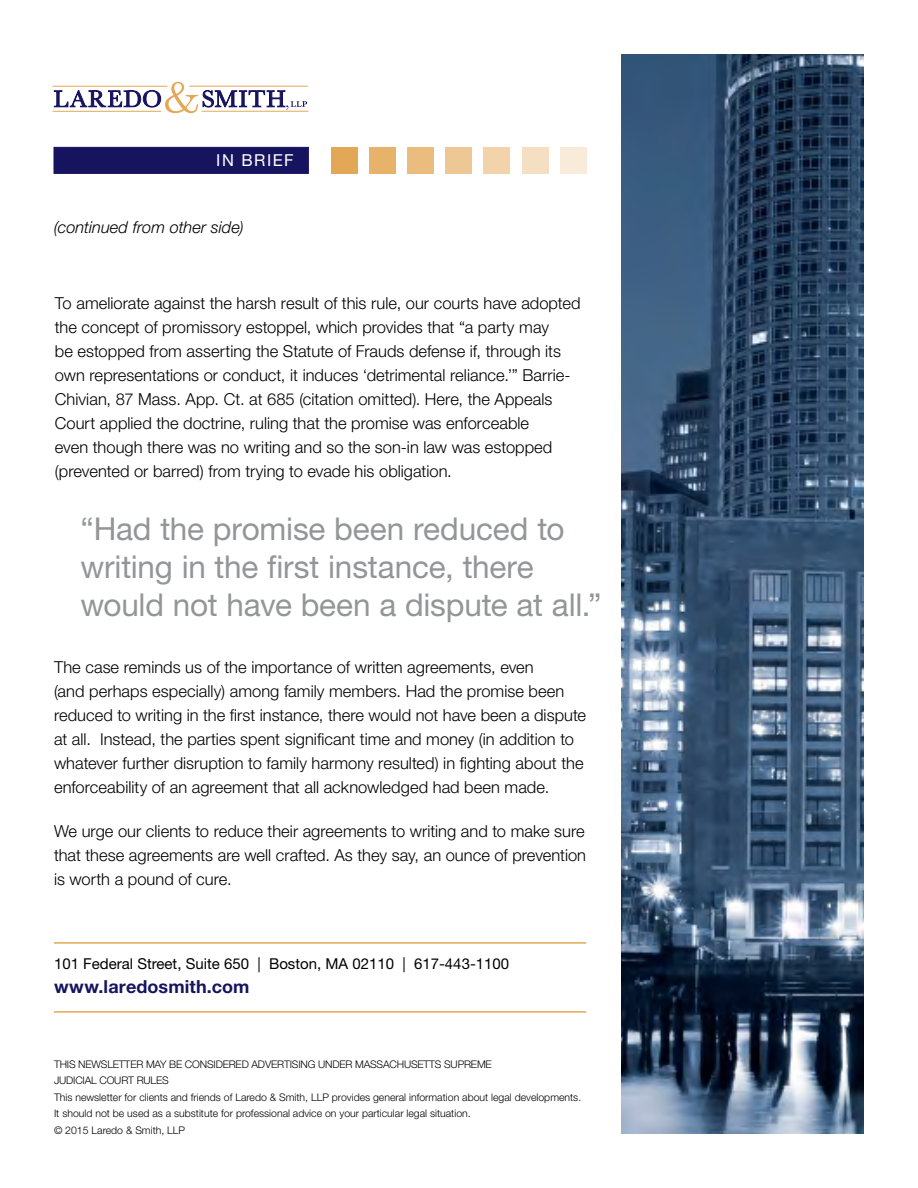
<style>
.page{position:relative;width:918px;height:1188px;background:#fff}
.page>*{position:absolute;margin:0;border:0;box-sizing:border-box;transform-origin:0 0}
.t1{font:31.5px/37.8px "Helvetica Neue LT Std";letter-spacing:-.005em;color:#939598}
.t2{font:700 18px "Helvetica Neue LT Std";letter-spacing:.005em;color:#16145f}
.t3{font:300 16.5px/24px "Helvetica Neue LT Std";color:#000}
.t4{font:italic 300 16.5px "Helvetica Neue LT Std";color:#000}
.t5{font:16.5px "Helvetica Neue LT Std";letter-spacing:.085em;color:#fff}
.t6{font:15px "Helvetica Neue LT Std";color:#000}
.t7{font:300 10.5px/16.5px "Helvetica Neue LT Std";color:#000}
</style>
<div class="page">
<svg style="left:54px;top:81px;width:253px;height:33px"></svg>
<hr style="left:53px;top:86px;width:114px;height:1px;background:#e2a856">
<hr style="left:53px;top:111px;width:108px;height:1px;background:#e2a856">
<hr style="left:189px;top:86px;width:119px;height:1px;background:#e2a856">
<hr style="left:202px;top:111px;width:106px;height:1px;background:#e2a856">
<div style="left:54px;top:147px;width:255px;height:27px;background:#16145f;border:1px solid #16145f"></div>
<div style="left:332px;top:147px;width:26px;height:26px;background:#e2a856"></div>
<div style="left:370px;top:147px;width:26px;height:26px;background:#e7b36b"></div>
<div style="left:408px;top:147px;width:26px;height:26px;background:#eabd7f"></div>
<div style="left:446px;top:147px;width:26px;height:26px;background:#eec894"></div>
<div style="left:484px;top:147px;width:26px;height:26px;background:#f2d3aa"></div>
<div style="left:522px;top:147px;width:26px;height:26px;background:#f5dfc2"></div>
<div style="left:560px;top:147px;width:26px;height:26px;background:#f9ebda"></div>
<img style="left:621px;top:54px;width:243px;height:1080px">
<hr style="left:54px;top:942px;width:532px;height:2px;background:#e2a856">
<hr style="left:54px;top:1011px;width:532px;height:2px;background:#e2a856">
<p class="t5" style="left:216px;top:151px;width:79px">IN BRIEF</p>
<p class="t4" style="left:54px;top:217px;width:192px">(continued from other side)</p>
<p class="t3" style="left:55px;top:291px;width:527px">To ameliorate against the harsh result of this rule, our courts have adopted the concept of promissory estoppel, which provides that “a party may<br>be estopped from asserting the Statute of Frauds defense if, through its own representations or conduct, it induces ‘detrimental reliance.’” Barrie-Chivian, 87 Mass. App. Ct. at 685 (citation omitted). Here, the Appeals Court applied the doctrine, ruling that the promise was enforceable<br>even though there was no writing and so the son-in law was estopped (prevented or barred) from trying to evade his obligation.</p>
<h1 class="t1" style="left:80px;top:510px;width:523px">“Had the promise been reduced to writing in the first instance, there would not have been a dispute at all.”</h1>
<p class="t3" style="left:54px;top:655px;width:534px">The case reminds us of the importance of written agreements, even<br>(and perhaps especially) among family members. Had the promise been reduced to writing in the first instance, there would not have been a dispute at all. Instead, the parties spent significant time and money (in addition to whatever further disruption to family harmony resulted) in fighting about the enforceability of an agreement that all acknowledged had been made.</p>
<p class="t3" style="left:54px;top:819px;width:534px;text-align:justify">We urge our clients to reduce their agreements to writing and to make sure that these agreements are well crafted. As they say, an ounce of prevention is worth a pound of cure.</p>
<p class="t6" style="left:54px;top:955px;width:457px">101 Federal Street, Suite 650 | Boston, MA 02110 | 617-443-1100</p>
<p class="t2" style="left:54px;top:976px;width:197px">www.laredosmith.com</p>
<p class="t7" style="left:54px;top:1056px;width:529px">THIS NEWSLETTER MAY BE CONSIDERED ADVERTISING UNDER MASSACHUSETTS SUPREME<br>JUDICIAL COURT RULES<br>This newsletter for clients and friends of Laredo &amp; Smith, LLP provides general information about legal developments.<br>It should not be used as a substitute for professional advice on your particular legal situation.<br>© 2015 Laredo &amp; Smith, LLP</p>
</div>
